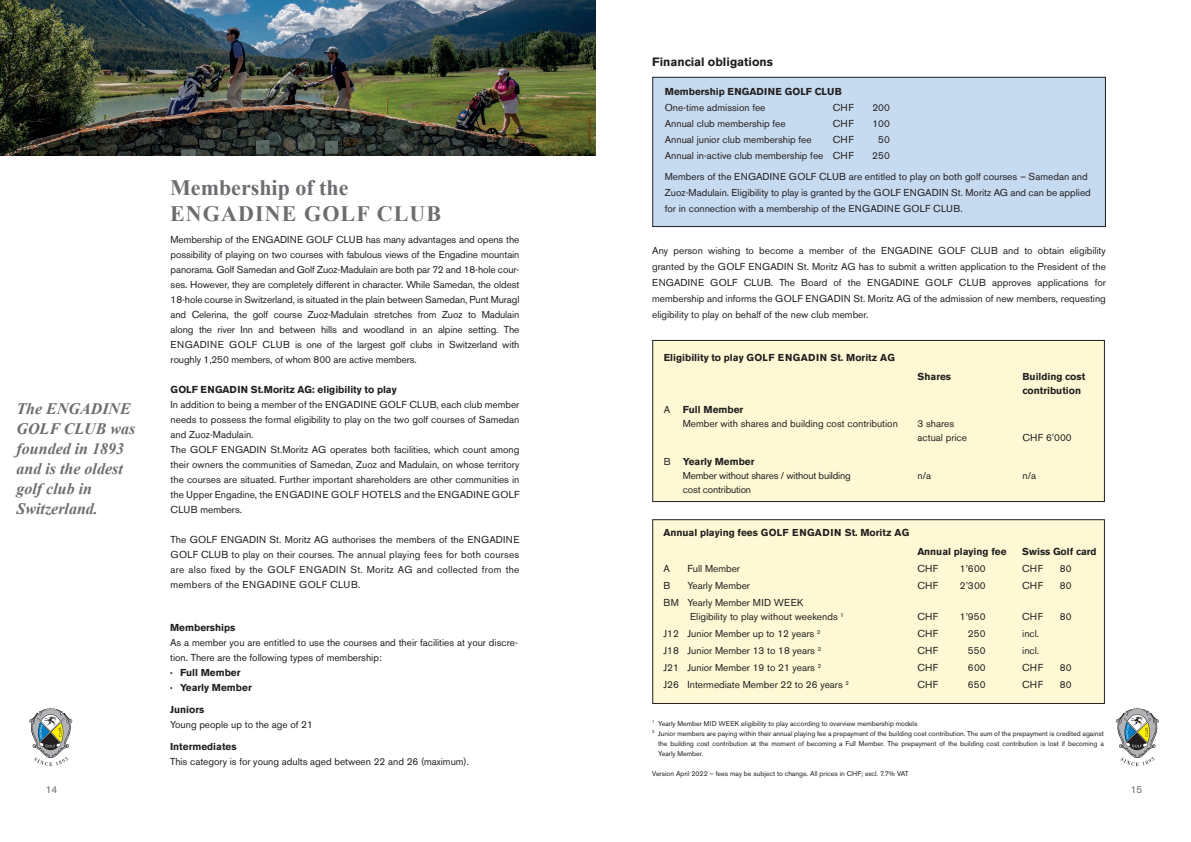
<style>
.page{position:relative;width:1191px;height:842px;background:#fff}
.page>*{position:absolute;margin:0;border:0;box-sizing:border-box;transform-origin:0 0}
.t1{font:700 22px/26.4px "Times New Roman";letter-spacing:.05em;color:#6c6d70}
.t2{font:italic 700 16px/20px "Times New Roman";color:#6c6d70}
.t3{font:700 12px "Akzidenz Grotesk BE";color:#231f20}
.t4{font:10px/15px "Akzidenz Grotesk BE";color:#231f20}
.t5{font:700 10px/15px "Akzidenz Grotesk BE";color:#231f20}
.t6{font:10px/14px "Akzidenz Grotesk BE";letter-spacing:-.02em;color:#231f20}
.t7{font:10px "Akzidenz Grotesk BE";color:#6c6d70}
.t8{font:7px "Akzidenz Grotesk BE";color:#231f20}
.s1{font-weight:700}
</style>
<div class="page">
<svg style="left:1116px;top:708px;width:43px;height:58px"></svg>
<svg style="left:29px;top:708px;width:43px;height:58px"></svg>
<div style="left:652px;top:77px;width:453px;height:150px;background:#c6daf0"></div>
<div style="left:652px;top:77px;width:453px;height:150px;border:1px solid #231f20"></div>
<div style="left:652px;top:340px;width:452px;height:161px;background:#fef9d4"></div>
<div style="left:652px;top:340px;width:452px;height:162px;border:1px solid #231f20"></div>
<div style="left:652px;top:520px;width:452px;height:183px;background:#fef9d4"></div>
<div style="left:652px;top:519px;width:452px;height:185px;border:1px solid #231f20"></div>
<img style="left:0;top:0;width:595px;height:155px">
<h2 class="t2" style="left:17px;top:398px;width:120px">The ENGADINE<br>GOLF CLUB was founded in 1893 and is the oldest golf club in<br>Switzerland.</h2>
<h1 class="t1" style="left:170px;top:174px;width:272px">Membership of the<br>ENGADINE GOLF CLUB</h1>
<p class="t4" style="left:171px;top:232px;width:350px;text-align:justify">Membership of the ENGADINE GOLF CLUB has many advantages and opens the possibility of playing on two courses with fabulous views of the Engadine mountain panorama. Golf Samedan and Golf Zuoz-Madulain are both par 72 and 18-hole cour&shy;ses. However, they are completely different in character. While Samedan, the oldest 18-hole course in Switzerland, is situated in the plain between Samedan, Punt Muragl and Celerina, the golf course Zuoz-Madulain stretches from Zuoz to Madulain along the river Inn and between hills and woodland in an alpine setting. The ENGADINE GOLF CLUB is one of the largest golf clubs in Switzerland with roughly 1,250 members, of whom 800 are active members.</p>
<p class="t5" style="left:171px;top:382px;width:228px">GOLF ENGADIN St.Moritz AG: eligibility to play</p>
<p class="t4" style="left:171px;top:397px;width:350px">In addition to being a member of the ENGADINE GOLF CLUB, each club member needs to possess the formal eligibility to play on the two golf courses of Samedan and Zuoz-Madulain.<br>The GOLF ENGADIN St.Moritz AG operates both facilities, which count among their owners the communities of Samedan, Zuoz and Madulain, on whose territory the courses are situated. Further important shareholders are other communities in the Upper Engadine, the ENGADINE GOLF HOTELS and the ENGADINE GOLF CLUB members.</p>
<p class="t4" style="left:171px;top:532px;width:350px;text-align:justify">The GOLF ENGADIN St. Moritz AG authorises the members of the ENGADINE GOLF CLUB to play on their courses. The annual playing fees for both courses are also fixed by the GOLF ENGADIN St. Moritz AG and collected from the members of the ENGADINE GOLF CLUB.</p>
<p class="t5" style="left:170px;top:620px;width:67px">Memberships</p>
<p class="t4" style="left:170px;top:635px;width:349px">As a member you are entitled to use the courses and their facilities at your discre&shy;tion. There are the following types of membership:</p>
<p class="t5" style="left:170px;top:665px;width:83px">· Full Member<br>· Yearly Member</p>
<p class="t5" style="left:170px;top:702px;width:36px">Juniors</p>
<p class="t4" style="left:170px;top:717px;width:144px">Young people up to the age of 21</p>
<p class="t5" style="left:170px;top:739px;width:68px">Intermediates</p>
<p class="t4" style="left:170px;top:754px;width:300px">This category is for young adults aged between 22 and 26 (maximum).</p>
<p class="t3" style="left:652px;top:55px;width:122px">Financial obligations</p>
<p class="t5" style="left:665px;top:84px;width:178px">Membership ENGADINE GOLF CLUB</p>
<p class="t4" style="left:665px;top:100px;width:102px">One-time admission fee</p>
<p class="t4" style="left:833px;top:100px;width:22px">CHF</p>
<p class="t4" style="left:872px;top:100px;width:19px">200</p>
<p class="t4" style="left:665px;top:116px;width:122px">Annual club membership fee</p>
<p class="t4" style="left:833px;top:116px;width:22px">CHF</p>
<p class="t4" style="left:872px;top:116px;width:19px">100</p>
<p class="t4" style="left:665px;top:132px;width:148px">Annual junior club membership fee</p>
<p class="t4" style="left:833px;top:132px;width:22px">CHF</p>
<p class="t4" style="left:878px;top:132px;width:13px">50</p>
<p class="t4" style="left:665px;top:148px;width:190px">Annual in-active club membership fee CHF</p>
<p class="t4" style="left:665px;top:145px;width:424px;line-height:21px;text-indent:207px">250<br>Members of the ENGADINE GOLF CLUB are entitled to play on both golf courses – Samedan and</p>
<p class="t4" style="left:665px;top:185px;width:427px;line-height:16px">Zuoz-Madulain. Eligibility to play is granted by the GOLF ENGADIN St. Moritz AG and can be applied for in connection with a membership of the ENGADINE GOLF CLUB.</p>
<p class="t4" style="left:652px;top:243px;width:455px;line-height:16px;text-align:justify">Any person wishing to become a member of the ENGADINE GOLF CLUB and to obtain eligibility granted by the GOLF ENGADIN St. Moritz AG has to submit a written application to the President of the ENGADINE GOLF CLUB. The Board of the ENGADINE GOLF CLUB approves applications for membership and informs the GOLF ENGADIN St. Moritz AG of the admission of new members, requesting eligibility to play on behalf of the new club member.</p>
<p class="t5" style="left:664px;top:350px;width:233px">Eligibility to play GOLF ENGADIN St. Moritz AG</p>
<p class="t5" style="left:917px;top:369px;width:35px">Shares</p>
<p class="t5" style="left:1022px;top:369px;width:64px;line-height:14px">Building cost contribution</p>
<p class="t4" style="left:664px;top:402px;width:8px">A</p>
<p class="t5" style="left:683px;top:402px;width:62px">Full Member</p>
<p class="t4" style="left:683px;top:416px;width:217px">Member with shares and building cost contribution</p>
<p class="t4" style="left:917px;top:416px;width:51px;line-height:14px">3 shares actual price</p>
<p class="t4" style="left:1022px;top:430px;width:51px">CHF 6’000</p>
<p class="t6" style="left:683px;top:454px;width:169px;text-indent:-19px">B <span class="s1">Yearly Member<br></span>Member without shares / without building</p>
<p class="t6" style="left:683px;top:482px;width:70px">cost contribution</p>
<p class="t5" style="left:663px;top:525px;width:247px">Annual playing fees GOLF ENGADIN St. Moritz AG</p>
<p class="t4" style="left:917px;top:468px;width:15px">n/a</p>
<p class="t4" style="left:1022px;top:468px;width:15px">n/a</p>
<p class="t5" style="left:917px;top:544px;width:91px">Annual playing fee</p>
<p class="t5" style="left:1022px;top:544px;width:76px">Swiss Golf card</p>
<p class="t4" style="left:663px;top:561px;width:8px">A</p>
<p class="t4" style="left:687px;top:561px;width:54px">Full Member</p>
<p class="t4" style="left:917px;top:561px;width:22px">CHF</p>
<p class="t4" style="left:959px;top:561px;width:27px">1’600</p>
<p class="t4" style="left:1022px;top:561px;width:22px">CHF</p>
<p class="t4" style="left:1059px;top:561px;width:13px">80</p>
<p class="t4" style="left:663px;top:578px;width:8px">B</p>
<p class="t4" style="left:687px;top:578px;width:64px">Yearly Member</p>
<p class="t4" style="left:917px;top:578px;width:22px">CHF</p>
<p class="t4" style="left:959px;top:578px;width:27px">2’300</p>
<p class="t4" style="left:1022px;top:578px;width:22px">CHF</p>
<p class="t4" style="left:1059px;top:578px;width:13px">80</p>
<p class="t4" style="left:690px;top:596px;width:155px;line-height:14px;text-indent:-27px">BM Yearly Member MID WEEK<br>Eligibility to play without weekends <sup>1</sup></p>
<p class="t4" style="left:917px;top:609px;width:22px">CHF</p>
<p class="t4" style="left:959px;top:609px;width:27px">1’950</p>
<p class="t4" style="left:1022px;top:609px;width:22px">CHF</p>
<p class="t4" style="left:1059px;top:609px;width:13px">80</p>
<p class="t4" style="left:663px;top:626px;width:158px">J12 Junior Member up to 12 years <sup>2</sup></p>
<p class="t4" style="left:917px;top:626px;width:22px">CHF</p>
<p class="t4" style="left:968px;top:626px;width:19px">250</p>
<p class="t4" style="left:1022px;top:626px;width:18px">incl.</p>
<p class="t4" style="left:663px;top:643px;width:159px">J18 Junior Member 13 to 18 years <sup>2</sup></p>
<p class="t4" style="left:917px;top:643px;width:22px">CHF</p>
<p class="t4" style="left:968px;top:643px;width:19px">550</p>
<p class="t4" style="left:1022px;top:643px;width:18px">incl.</p>
<p class="t4" style="left:663px;top:660px;width:159px">J21 Junior Member 19 to 21 years <sup>2</sup></p>
<p class="t4" style="left:917px;top:660px;width:22px">CHF</p>
<p class="t4" style="left:968px;top:660px;width:19px">600</p>
<p class="t4" style="left:1022px;top:660px;width:22px">CHF</p>
<p class="t4" style="left:1059px;top:660px;width:13px">80</p>
<p class="t4" style="left:663px;top:677px;width:187px">J26 Intermediate Member 22 to 26 years <sup>2</sup></p>
<p class="t4" style="left:917px;top:677px;width:22px">CHF</p>
<p class="t4" style="left:968px;top:677px;width:19px">650</p>
<p class="t4" style="left:1022px;top:677px;width:22px">CHF</p>
<p class="t4" style="left:1059px;top:677px;width:13px">80</p>
<p class="t8" style="left:652px;top:719px;width:267px"><sup>1</sup> Yearly Member MID WEEK eligibility to play according to overview membership models</p>
<p class="t8" style="left:652px;top:729px;width:453px"><sup>2</sup> Junior members are paying within their annual playing fee a prepayment of the building cost contribution. The sum of the prepayment is credited against</p>
<p class="t8" style="left:658px;top:739px;width:447px">the building cost contribution at the moment of becoming a Full Member. The prepayment of the building cost contribution is lost if becoming a</p>
<p class="t8" style="left:658px;top:749px;width:47px">Yearly Member.</p>
<p class="t8" style="left:652px;top:769px;width:258px">Version April 2022 – fees may be subject to change. All prices in CHF; excl. 7.7% VAT</p>
<p class="t7" style="left:46px;top:783px;width:13px">14</p>
<p class="t7" style="left:1130px;top:783px;width:13px">15</p>
</div>
